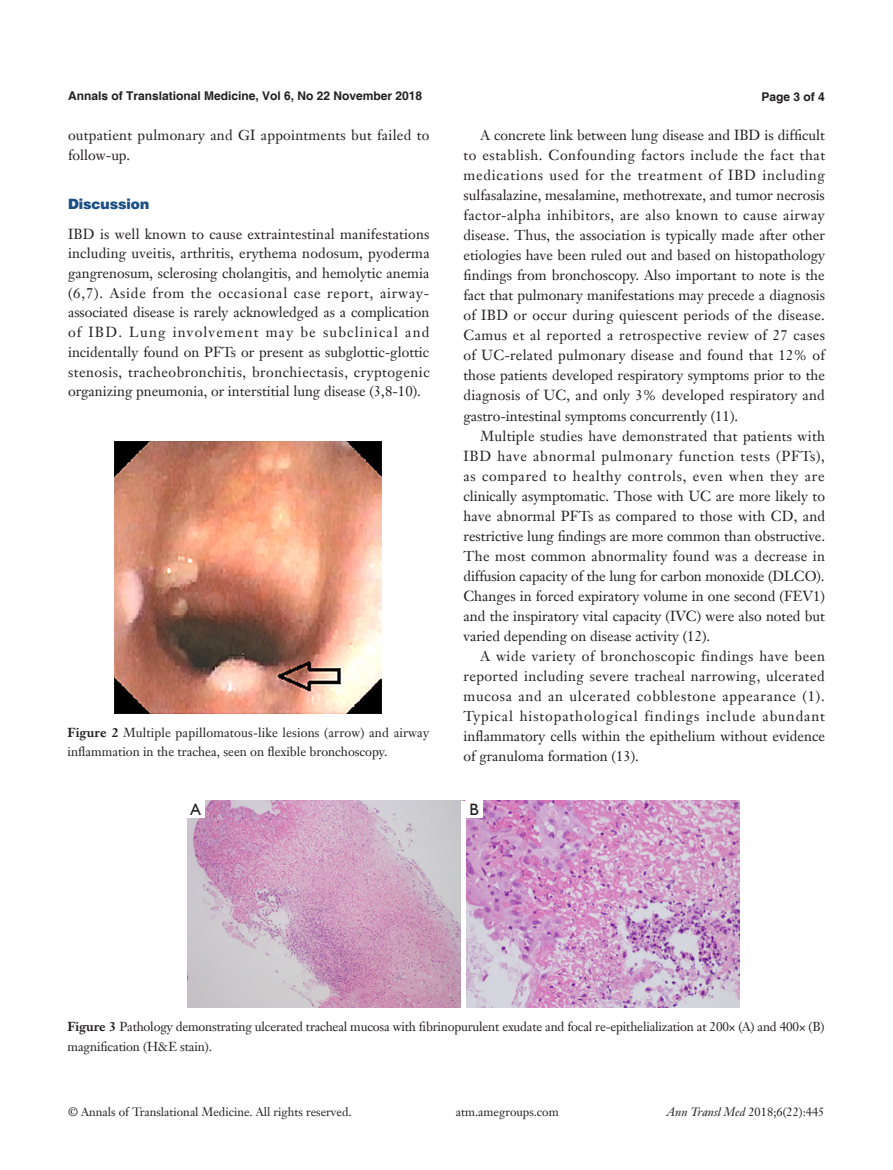
<style>
.page{position:relative;width:893px;height:1170px;background:#fff}
.page>*{position:absolute;margin:0;border:0;box-sizing:border-box;transform-origin:0 0}
.t1{font:16.5px "Humanist 521 BT";color:#231f20}
.t2{font:14.25px/20.1px "Janson Text LT";color:#231f20;text-align:justify}
.t3{font:900 14.25px "Helvetica";color:#1c5085}
.二级标题下沉{font:12.75px/19.5px "Janson Text LT";letter-spacing:-.01em;color:#231f20}
.二级标题下沉-2{font:12.75px/19.5px "Janson Text LT";letter-spacing:.01em;color:#231f20}
.t4{font:12px "Janson Text LT";color:#231f20}
.t5{font:700 12px "Helvetica";color:#231f20}
.s1{font-weight:700}
.s2{font-style:italic}
</style>
<div class="page">
<img style="left:115px;top:441px;width:267px;height:272px">
<img style="left:187px;top:800px;width:553px;height:207px">
<div style="left:461px;top:800px;width:5px;height:207px;background:#fff"></div>
<div style="left:466px;top:800px;width:17px;height:17px;background:#fff"></div>
<div style="left:187px;top:800px;width:17px;height:17px;background:#fff"></div>
<p class="t5" style="left:68px;top:88px;width:356px">Annals of Translational Medicine, Vol 6, No 22 November 2018</p>
<p class="t5" style="left:762px;top:89px;width:65px">Page 3 of 4</p>
<p class="t2" style="left:68px;top:125px;width:363px;line-height:19.6px">outpatient pulmonary and GI appointments but failed to follow-up.</p>
<p class="t3" style="left:68px;top:194px;width:83px">Discussion</p>
<p class="t2" style="left:68px;top:223px;width:363px;line-height:19.6px">IBD is well known to cause extraintestinal manifestations including uveitis, arthritis, erythema nodosum, pyoderma gangrenosum, sclerosing cholangitis, and hemolytic anemia (6,7). Aside from the occasional case report, airway&shy;associated disease is rarely acknowledged as a complication of IBD. Lung involvement may be subclinical and incidentally found on PFTs or present as subglottic-glottic stenosis, tracheobronchitis, bronchiectasis, cryptogenic organizing pneumonia, or interstitial lung disease (3,8-10).</p>
<p class="二级标题下沉-2" style="left:68px;top:722px;width:363px"><span class="s1">Figure 2</span> Multiple papillomatous-like lesions (arrow) and airway inflammation in the trachea, seen on flexible bronchoscopy.</p>
<p class="t2" style="left:463px;top:125px;width:363px;text-indent:17px">A concrete link between lung disease and IBD is difficult to establish. Confounding factors include the fact that medications used for the treatment of IBD including sulfasalazine, mesalamine, methotrexate, and tumor necrosis factor-alpha inhibitors, are also known to cause airway disease. Thus, the association is typically made after other etiologies have been ruled out and based on histopathology findings from bronchoscopy. Also important to note is the fact that pulmonary manifestations may precede a diagnosis of IBD or occur during quiescent periods of the disease.<br>Camus et al reported a retrospective review of 27 cases of UC-related pulmonary disease and found that 12% of those patients developed respiratory symptoms prior to the diagnosis of UC, and only 3% developed respiratory and gastro-intestinal symptoms concurrently (11).</p>
<p class="t2" style="left:463px;top:425px;width:363px;text-indent:17px">Multiple studies have demonstrated that patients with IBD have abnormal pulmonary function tests (PFTs), as compared to healthy controls, even when they are clinically asymptomatic. Those with UC are more likely to have abnormal PFTs as compared to those with CD, and restrictive lung findings are more common than obstructive.<br>The most common abnormality found was a decrease in diffusion capacity of the lung for carbon monoxide (DLCO).<br>Changes in forced expiratory volume in one second (FEV1) and the inspiratory vital capacity (IVC) were also noted but varied depending on disease activity (12).</p>
<p class="t2" style="left:463px;top:646px;width:363px;text-indent:17px">A wide variety of bronchoscopic findings have been reported including severe tracheal narrowing, ulcerated mucosa and an ulcerated cobblestone appearance (1).<br>Typical histopathological findings include abundant inflammatory cells within the epithelium without evidence of granuloma formation (13).</p>
<p class="t1" style="left:191px;top:798px;width:12px">A</p>
<p class="t1" style="left:469px;top:798px;width:11px">B</p>
<p class="二级标题下沉" style="left:68px;top:1016px;width:758px"><span class="s1">Figure 3</span> Pathology demonstrating ulcerated tracheal mucosa with fibrinopurulent exudate and focal re-epithelialization at 200× (A) and 400× (B) magnification (H&amp;E stain).</p>
<p class="t4" style="left:68px;top:1104px;width:285px">© Annals of Translational Medicine. All rights reserved.</p>
<p class="t4" style="left:456px;top:1104px;width:104px">atm.amegroups.com</p>
<p class="t4" style="left:667px;top:1104px;width:159px"><span class="s2">Ann Transl Med</span> 2018;6(22):445</p>
</div>
